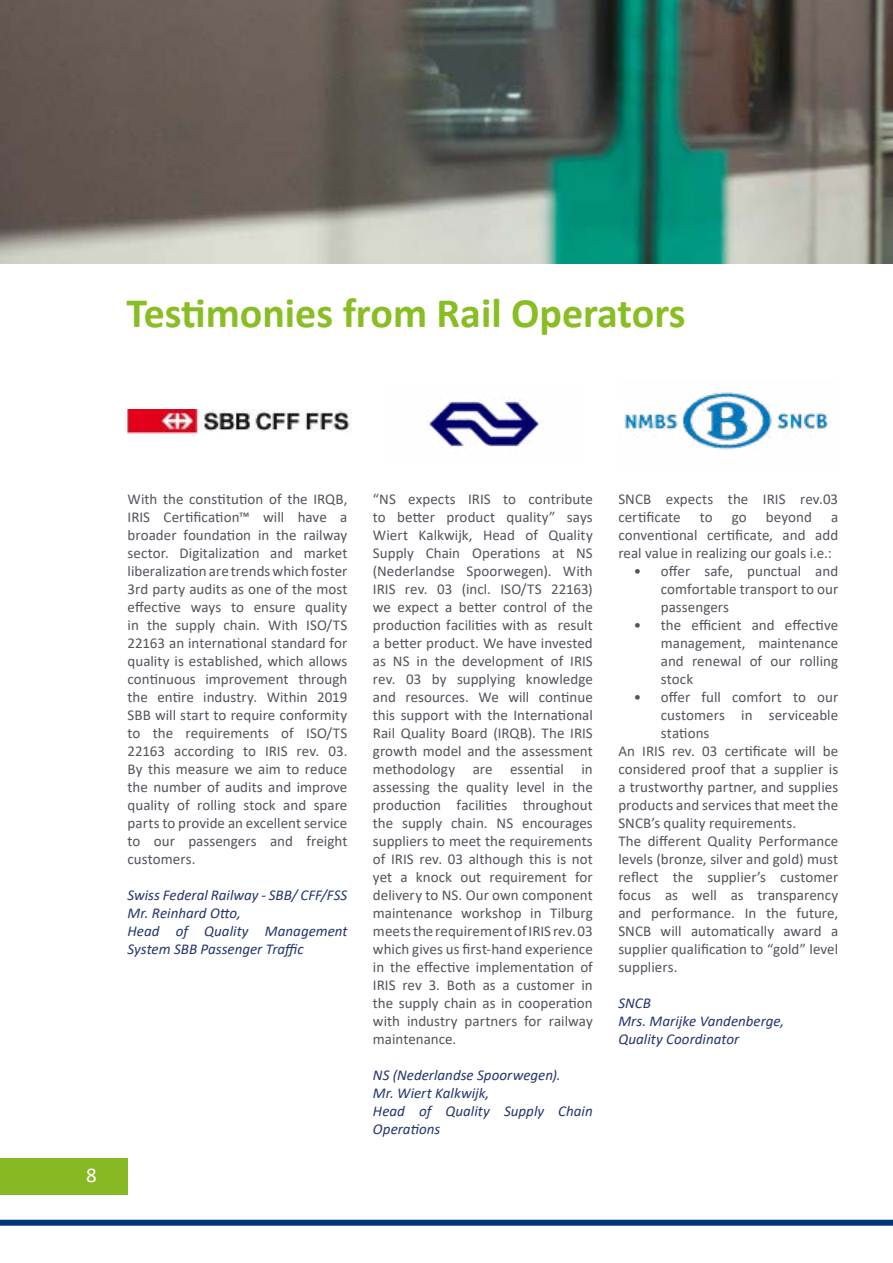
<style>
.page{position:relative;width:893px;height:1263px;background:#fff}
.page>*{position:absolute;margin:0;border:0;box-sizing:border-box;transform-origin:0 0}
.t1{font:700 42px "Calibri";color:#89bd24}
.t2{font:21px "Calibri";color:#fff}
.t3{font:15px/18px "Calibri";letter-spacing:.005em;color:#52545c;text-align:justify}
.t4{font:italic 15px/18px "Calibri";color:#24356f}
</style>
<div class="page">
<div style="left:0;top:1159px;width:128px;height:36px;background:#87b923"></div>
<div style="left:0;top:1220px;width:893px;height:6px;background:#00377b"></div>
<img style="left:128px;top:409px;width:223px;height:26px">
<img style="left:429px;top:398px;width:112px;height:49px">
<img style="left:624px;top:392px;width:205px;height:58px">
<img style="left:0;top:0;width:893px;height:264px">
<h1 class="t1" style="left:126px;top:283px;width:560px">Testimonies from Rail Operators</h1>
<h2 class="t2" style="left:86px;top:1160px;width:12px">8</h2>
<p class="t3" style="left:128px;top:490px;width:221px">With the constitution of the IRQB, IRIS Certification™ will have a broader foundation in the railway sector. Digitalization and market liberalization are trends which foster 3rd party audits as one of the most effective ways to ensure quality in the supply chain. With ISO/TS 22163 an international standard for quality is established, which allows continuous improvement through the entire industry. Within 2019<br>SBB will start to require conformity to the requirements of ISO/TS 22163 according to IRIS rev. 03.<br>By this measure we aim to reduce the number of audits and improve quality of rolling stock and spare parts to provide an excellent service to our passengers and freight customers.</p>
<p class="t4" style="left:128px;top:885px;width:221px">Swiss Federal Railway - SBB/ CFF/FSS<br>Mr. Reinhard Otto,<br>Head of Quality Management<br>System SBB Passenger Traffic</p>
<p class="t3" style="left:373px;top:490px;width:221px">“NS expects IRIS to contribute to better product quality” says Wiert Kalkwijk, Head of Quality Supply Chain Operations at NS (Nederlandse Spoorwegen). With IRIS rev. 03 (incl. ISO/TS 22163) we expect a better control of the production facilities with as result a better product. We have invested as NS in the development of IRIS rev. 03 by supplying knowledge and resources. We will continue this support with the International Rail Quality Board (IRQB). The IRIS growth model and the assessment methodology are essential in assessing the quality level in the production facilities throughout the supply chain. NS encourages suppliers to meet the requirements of IRIS rev. 03 although this is not yet a knock out requirement for delivery to NS. Our own component maintenance workshop in Tilburg meets the requirement of IRIS rev. 03 which gives us first-hand experience in the effective implementation of IRIS rev 3. Both as a customer in the supply chain as in cooperation with industry partners for railway maintenance.</p>
<p class="t4" style="left:373px;top:1065px;width:221px">NS (Nederlandse Spoorwegen).<br>Mr. Wiert Kalkwijk,<br>Head of Quality Supply Chain<br>Operations</p>
<p class="t3" style="left:618px;top:490px;width:221px">SNCB expects the IRIS rev.03 certificate</p>
<p class="t3" style="left:700px;top:508px;width:14px">to</p>
<p class="t3" style="left:732px;top:508px;width:16px">go</p>
<p class="t3" style="left:766px;top:508px;width:47px">beyond</p>
<p class="t3" style="left:618px;top:508px;width:221px;text-indent:213px">a conventional certificate, and add real value in realizing our goals i.e.:</p>
<p class="t3" style="left:661px;top:562px;width:179px;text-indent:-27px">• offer safe, punctual and comfortable transport to our passengers</p>
<p class="t3" style="left:661px;top:616px;width:179px;text-indent:-27px">• the efficient and effective management, maintenance and renewal of our rolling stock</p>
<p class="t3" style="left:634px;top:688px;width:206px">• offer full comfort to our</p>
<p class="t3" style="left:661px;top:706px;width:179px">customers in serviceable</p>
<p class="t3" style="left:661px;top:724px;width:50px">stations</p>
<p class="t3" style="left:618px;top:742px;width:221px">An IRIS rev. 03 certificate will be</p>
<p class="t3" style="left:618px;top:760px;width:221px">considered proof that a supplier is</p>
<p class="t3" style="left:618px;top:778px;width:221px">a trustworthy partner, and supplies</p>
<p class="t3" style="left:618px;top:796px;width:221px">products and services that meet the</p>
<p class="t3" style="left:618px;top:814px;width:179px">SNCB’s quality requirements.</p>
<p class="t3" style="left:618px;top:832px;width:221px">The different Quality Performance</p>
<p class="t3" style="left:618px;top:850px;width:221px">levels (bronze, silver and gold) must</p>
<p class="t3" style="left:618px;top:868px;width:221px">reflect the supplier’s customer</p>
<p class="t3" style="left:618px;top:886px;width:221px">focus as well as transparency</p>
<p class="t3" style="left:618px;top:904px;width:221px">and performance. In the future,</p>
<p class="t3" style="left:618px;top:922px;width:221px">SNCB will automatically award a</p>
<p class="t3" style="left:618px;top:940px;width:221px">supplier qualification to “gold” level</p>
<p class="t3" style="left:618px;top:958px;width:61px">suppliers.</p>
<p class="t4" style="left:618px;top:993px;width:167px">SNCB<br>Mrs. Marijke Vandenberge,<br>Quality Coordinator</p>
</div>
